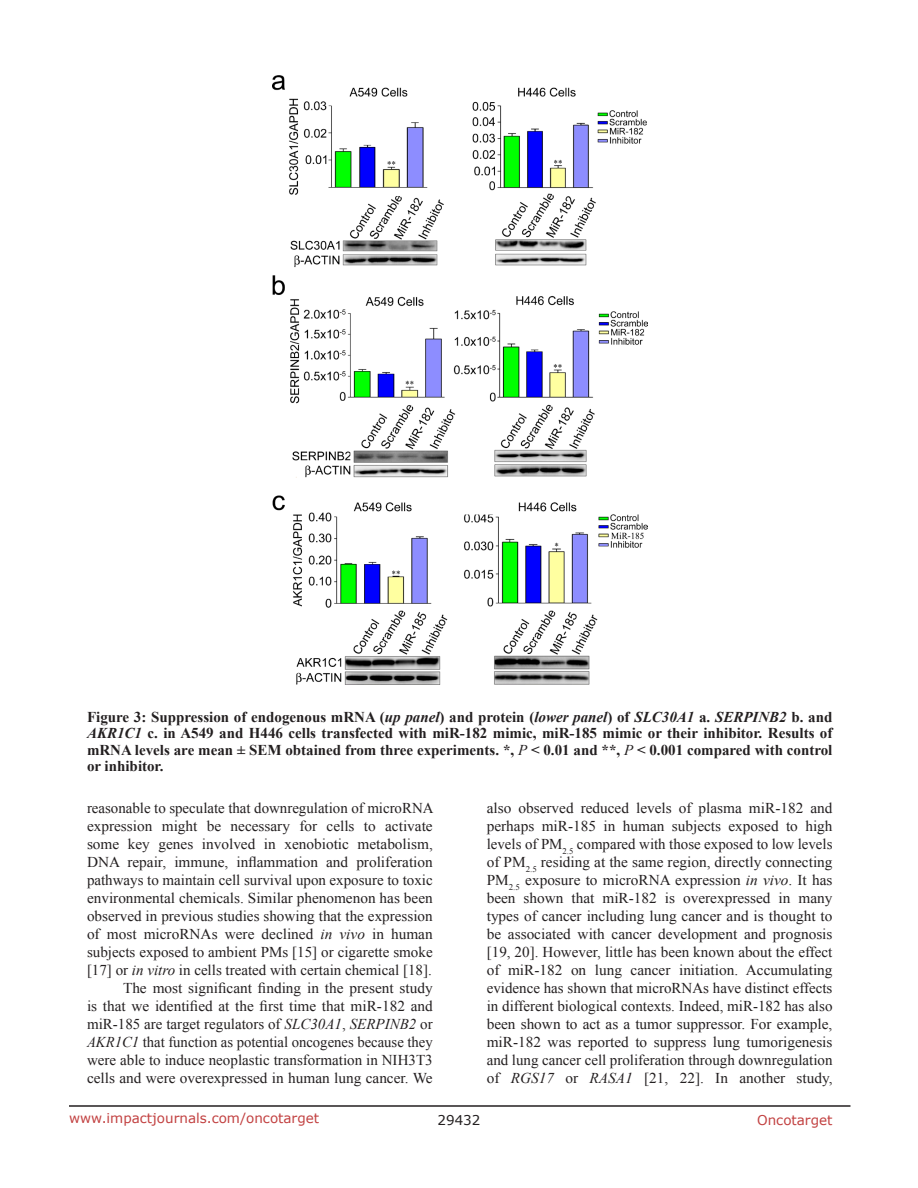
<style>
.page{position:relative;width:918px;height:1188px;background:#fff}
.page>*{position:absolute;margin:0;border:0;box-sizing:border-box;transform-origin:0 0}
.BodyText{font:15px/18px "Times New Roman";color:#231f20;text-align:justify}
.FigureText{font:700 15px/16.2px "Times New Roman";color:#231f20;text-align:justify}
.t1{font:13.5px "Verdana";color:#c24141}
.t2{font:13.5px "Verdana";color:#231f20}
.s1{font-style:italic}
.s2{font-weight:400;font-style:italic}
</style>
<div class="page">
<hr style="left:69px;top:1105px;width:781px;height:2px;background:#231f20">
<img style="left:272px;top:75px;width:375px;height:610px">
<p class="FigureText" style="left:87px;top:709px;width:747px">Figure 3: Suppression of endogenous mRNA (<span class="s1">up panel</span>) and protein (<span class="s1">lower panel</span>) of <span class="s1">SLC30A1</span> a. <span class="s1">SERPINB2</span> b. and <span class="s1">AKR1C1</span> c. in A549 and H446 cells transfected with miR-182 mimic, miR-185 mimic or their inhibitor. Results of mRNA levels are mean ± SEM obtained from three experiments. *, <span class="s2">P</span> &lt; 0.01 and **, <span class="s2">P</span> &lt; 0.001 compared with control or inhibitor.</p>
<p class="BodyText" style="left:87px;top:799px;width:348px">reasonable to speculate that downregulation of microRNA expression might be necessary for cells to activate some key genes involved in xenobiotic metabolism, DNA repair, immune, inflammation and proliferation pathways to maintain cell survival upon exposure to toxic environmental chemicals. Similar phenomenon has been observed in previous studies showing that the expression of most microRNAs were declined <span class="s1">in vivo</span> in human subjects exposed to ambient PMs [15] or cigarette smoke [17] or <span class="s1">in vitro</span> in cells treated with certain chemical [18].</p>
<p class="BodyText" style="left:87px;top:979px;width:347px;text-indent:36px">The most significant finding in the present study is that we identified at the first time that miR-182 and miR-185 are target regulators of <span class="s1">SLC30A1</span>, <span class="s1">SERPINB2</span> or <span class="s1">AKR1C1</span> that function as potential oncogenes because they were able to induce neoplastic transformation in NIH3T3 cells and were overexpressed in human lung cancer. We</p>
<p class="BodyText" style="left:487px;top:799px;width:347px">also observed reduced levels of plasma miR-182 and perhaps miR-185 in human subjects exposed to high levels of PM<sub>2.5</sub> compared with those exposed to low levels of PM<sub>2.5</sub> residing at the same region, directly connecting PM<sub>2.5</sub> exposure to microRNA expression <span class="s1">in vivo</span>. It has been shown that miR-182 is overexpressed in many types of cancer including lung cancer and is thought to be associated with cancer development and prognosis [19, 20]. However, little has been known about the effect of miR-182 on lung cancer initiation. Accumulating evidence has shown that microRNAs have distinct effects in different biological contexts. Indeed, miR-182 has also been shown to act as a tumor suppressor. For example, miR-182 was reported to suppress lung tumorigenesis and lung cancer cell proliferation through downregulation of <span class="s1">RGS17</span> or <span class="s1">RASA1</span> [21, 22]. In another study,</p>
<p class="t1" style="left:69px;top:1109px;width:252px">www.impactjournals.com/oncotarget</p>
<p class="t2" style="left:438px;top:1111px;width:44px">29432</p>
<p class="t1" style="left:757px;top:1111px;width:77px">Oncotarget</p>
</div>
